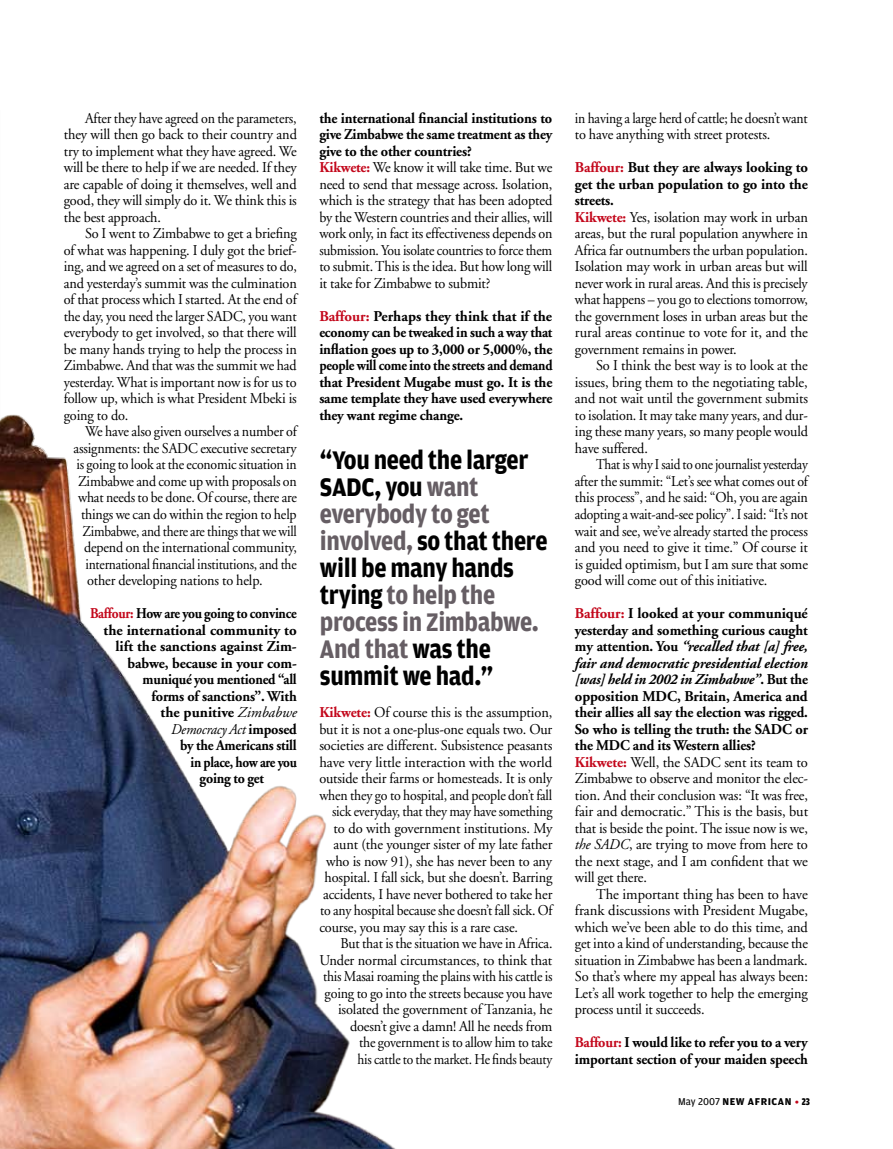
<style>
.page{position:relative;width:893px;height:1149px;background:#fff}
.page>*{position:absolute;margin:0;border:0;box-sizing:border-box;transform-origin:0 0}
.t1{font:700 27px/27px "Amplitude";letter-spacing:-.015em;color:#000;scale:.9 1}
.t2{font:15px/16.5px "Adobe Garamond";letter-spacing:-.01em;color:#000;text-align:justify;scale:.95 1}
.t3{font:15px/16.5px "Adobe Garamond";letter-spacing:-.01em;color:#000}
.t4{font:15px/16.5px "Adobe Garamond";letter-spacing:-.01em;color:#000;scale:.96 1}
.t5{font:15px/16.5px "Adobe Garamond";letter-spacing:-.01em;color:#000;text-align:justify;scale:.93 1}
.t6{font:700 15px/16.5px "Adobe Garamond";letter-spacing:-.01em;color:#000;text-align:justify}
.t7{font:15px/16.5px "Adobe Garamond";letter-spacing:-.01em;color:#000;text-align:justify;scale:.89 1}
.t8{font:15px/16.5px "Adobe Garamond";letter-spacing:-.01em;color:#000;scale:.92 1}
.t9{font:15px "Adobe Garamond";letter-spacing:-.01em;color:#000;scale:.94 1}
.t10{font:15px "Adobe Garamond";letter-spacing:-.01em;color:#000;scale:.9 1}
.t11{font:700 15px/16.5px "Adobe Garamond";letter-spacing:-.01em;color:#000;scale:.95 1}
.t12{font:15px "Adobe Garamond";letter-spacing:-.01em;color:#000;scale:.91 1}
.t13{font:700 15px "Adobe Garamond";letter-spacing:-.01em;color:#000;scale:.9 1}
.t14{font:700 15px "Adobe Garamond";letter-spacing:-.01em;color:#000;scale:.93 1}
.t15{font:700 15px "Adobe Garamond";letter-spacing:-.01em;color:#000;scale:.92 1}
.t16{font:italic 15px "Adobe Garamond";letter-spacing:-.01em;color:#000;scale:.95 1}
.t17{font:700 15px "Adobe Garamond";letter-spacing:-.01em;color:#000;scale:.88 1}
.t18{font:700 10.5px "Amplitude";letter-spacing:.05em;color:#000}
.t19{font:900 10.35px "Amplitude";color:#000;scale:.8 1}
.s1{color:#c3071b}
.s2{font-weight:400;font-style:italic}
.s3{font-weight:700;font-style:normal}
.s4{font-weight:700}
.s5{font-weight:700;color:#c3071b}
.s6{color:#665e64}
.s7{font-weight:700;font-style:italic}
.s8{font-style:italic}
.s9{font-weight:400}
</style>
<div class="page">
<img style="left:0;top:414px;width:395px;height:734px">
<p class="t5" style="left:64px;top:110px;width:252px;text-indent:21px">After they have agreed on the parameters, they will then go back to their country and try to implement what they have agreed. We will be there to help if we are needed. If they are capable of doing it themselves, well and good, they will simply do it. We think this is the best approach.</p>
<p class="t2" style="left:64px;top:225px;width:247px;text-indent:21px">So I went to Zimbabwe to get a briefing of what was happening. I duly got the brief&shy;ing, and we agreed on a set of measures to do, and yesterday’s summit was the culmination of that process which I started. At the end of the day, you need the larger SADC, you want everybody to get involved, so that there will be many hands trying to help the process in Zimbabwe. And that was the summit we had yesterday. What is important now is for us to follow up, which is what President Mbeki is going to do.</p>
<p class="t9" style="left:85px;top:423px;width:227px">We have also given ourselves a number of</p>
<p class="t9" style="left:74px;top:440px;width:239px">assignments: the SADC executive secretary</p>
<p class="t8" style="left:77px;top:456px;width:241px">is going to look at the economic situation in</p>
<p class="t5" style="left:78px;top:473px;width:237px">Zimbabwe and come up with proposals on</p>
<p class="t5" style="left:78px;top:489px;width:237px">what needs to be done. Of course, there are</p>
<p class="t5" style="left:81px;top:506px;width:233px">things we can do within the region to help</p>
<p class="t10" style="left:83px;top:522px;width:240px">Zimbabwe, and there are things that we will</p>
<p class="t9" style="left:84px;top:539px;width:228px">depend on the international community,</p>
<p class="t10" style="left:86px;top:555px;width:236px">international financial institutions, and the</p>
<p class="t2" style="left:87px;top:572px;width:186px">other developing nations to help.</p>
<p class="t13" style="left:90px;top:605px;width:231px"><span class="s1">Baffour:</span> How are you going to convince</p>
<p class="t6" style="left:104px;top:621px;width:195px">the international community to</p>
<p class="t6" style="left:116px;top:638px;width:183px">lift the sanctions against Zim-</p>
<p class="t6" style="left:128px;top:654px;width:171px">babwe, because in your com-</p>
<p class="t15" style="left:143px;top:671px;width:169px">muniqué you mentioned “all</p>
<p class="t11" style="left:152px;top:687px;width:154px">forms of sanctions”. With</p>
<p class="t6" style="left:161px;top:704px;width:138px">the punitive <span class="s2">Zimbabwe</span></p>
<p class="t16" style="left:171px;top:720px;width:134px">Democracy Act <span class="s3">imposed</span></p>
<p class="t14" style="left:180px;top:737px;width:127px">by the Americans still</p>
<p class="t17" style="left:191px;top:753px;width:122px">in place, how are you</p>
<p class="t14" style="left:200px;top:770px;width:71px">going to get</p>
<p class="t2" style="left:319px;top:110px;width:247px;text-align:left"><span class="s4">the international financial institutions to give Zimbabwe the same treatment as they give to the other countries?<br></span><span class="s5">Kikwete:</span> We know it will take time. But we need to send that message across. Isolation, which is the strategy that has been adopted by the Western countries and their allies, will work only, in fact its effectiveness depends on submission. You isolate countries to force them to submit. This is the idea. But how long will it take for Zimbabwe to submit?</p>
<p class="t6" style="left:319px;top:308px;width:235px"><span class="s1">Baffour:</span> Perhaps they think that if the economy can be tweaked in such a way that inflation goes up to 3,000 or 5,000%, the people will come into the streets and demand that President Mugabe must go. It is the same template they have used everywhere they want regime change.</p>
<h1 class="t1" style="left:320px;top:447px;width:254px">“You need the larger<br>SADC, you <span class="s6">want everybody to get involved,</span> so that there will be many hands trying <span class="s6">to help the process in Zimbabwe.<br>And that</span> was the summit we had.”</h1>
<p class="t4" style="left:319px;top:704px;width:244px"><span class="s5">Kikwete:</span> Of course this is the assumption,</p>
<p class="t2" style="left:319px;top:720px;width:247px">but it is not a one-plus-one equals two. Our</p>
<p class="t3" style="left:319px;top:737px;width:235px">societies are different. Subsistence peasants</p>
<p class="t3" style="left:319px;top:753px;width:234px">have very little interaction with the world</p>
<p class="t2" style="left:319px;top:770px;width:247px">outside their farms or homesteads. It is only</p>
<p class="t5" style="left:319px;top:786px;width:252px">when they go to hospital, and people don’t fall</p>
<p class="t12" style="left:332px;top:803px;width:244px">sick everyday, that they may have something</p>
<p class="t3" style="left:334px;top:819px;width:220px">to do with government institutions. My</p>
<p class="t2" style="left:334px;top:836px;width:232px">aunt (the younger sister of my late father</p>
<p class="t2" style="left:326px;top:852px;width:240px">who is now 91), she has never been to any</p>
<p class="t2" style="left:325px;top:869px;width:241px">hospital. I fall sick, but she doesn’t. Barring</p>
<p class="t2" style="left:323px;top:885px;width:243px">accidents, I have never bothered to take her</p>
<p class="t8" style="left:320px;top:902px;width:254px">to any hospital because she doesn’t fall sick. Of</p>
<p class="t2" style="left:319px;top:918px;width:211px">course, you may say this is a rare case.</p>
<p class="t5" style="left:341px;top:935px;width:229px">But that is the situation we have in Africa.</p>
<p class="t4" style="left:319px;top:951px;width:244px">Under normal circumstances, to think that</p>
<p class="t12" style="left:323px;top:968px;width:254px">this Masai roaming the plains with his cattle is</p>
<p class="t9" style="left:325px;top:984px;width:244px">going to go into the streets because you have</p>
<p class="t4" style="left:338px;top:1001px;width:225px">isolated the government of Tanzania, he</p>
<p class="t2" style="left:350px;top:1017px;width:214px">doesn’t give a damn! All he needs from</p>
<p class="t8" style="left:359px;top:1034px;width:212px">the government is to allow him to take</p>
<p class="t10" style="left:358px;top:1050px;width:218px">his cattle to the market. He finds beauty</p>
<p class="t8" style="left:575px;top:110px;width:255px">in having a large herd of cattle; he doesn’t want to have anything with street protests.</p>
<p class="t4" style="left:575px;top:159px;width:244px"><span class="s5">Baffour:</span> <span class="s4">But they are always looking to get the urban population to go into the streets.<br></span><span class="s5">Kikwete:</span> Yes, isolation may work in urban areas, but the rural population anywhere in Africa far outnumbers the urban population.<br>Isolation may work in urban areas but will never work in rural areas. And this is precisely what happens – you go to elections tomorrow, the government loses in urban areas but the rural areas continue to vote for it, and the government remains in power.</p>
<p class="t4" style="left:575px;top:357px;width:244px;text-align:justify;text-indent:21px">So I think the best way is to look at the issues, bring them to the negotiating table, and not wait until the government submits to isolation. It may take many years, and dur&shy;ing these many years, so many people would have suffered.</p>
<p class="t7" style="left:575px;top:456px;width:263px;text-indent:21px">That is why I said to one journalist yesterday after the summit: “Let’s see what comes out of this process”, and he said: “Oh, you are again adopting a wait-and-see policy”. I said: “It’s not wait and see, we’ve already started the process and you need to give it time.” Of course it is guided optimism, but I am sure that some good will come out of this initiative.</p>
<p class="t3" style="left:575px;top:605px;width:235px"><span class="s5">Baffour:</span> <span class="s4">I looked at your communiqué yesterday and something curious caught my attention. You</span> <span class="s7">“recalled that [a] free, fair and democratic presidential election [was] held in 2002 in Zimbabwe”</span><span class="s4">. But the opposition MDC, Britain, America and their allies all say the election was rigged.<br>So who is telling the truth: the SADC or the MDC and its Western allies?<br></span><span class="s5">Kikwete:</span> Well, the SADC sent its team to Zimbabwe to observe and monitor the elec&shy;tion. And their conclusion was: “It was free, fair and democratic.” This is the basis, but that is beside the point. The issue now is we, <span class="s8">the SADC</span>, are trying to move from here to the next stage, and I am confident that we will get there.</p>
<p class="t3" style="left:575px;top:885px;width:235px;text-align:justify;text-indent:21px">The important thing has been to have frank discussions with President Mugabe, which we’ve been able to do this time, and get into a kind of understanding, because the situation in Zimbabwe has been a landmark.<br>So that’s where my appeal has always been:<br>Let’s all work together to help the emerging process until it succeeds.</p>
<p class="t11" style="left:575px;top:1034px;width:247px"><span class="s1">Baffour:</span> I would like to refer you to a very important section of your maiden speech</p>
<p class="t18" style="left:678px;top:1095px;width:108px"><span class="s9">May 2007</span> New African</p>
<p class="t19" style="left:795px;top:1095px;width:20px"><sup>■</sup> 23</p>
</div>
